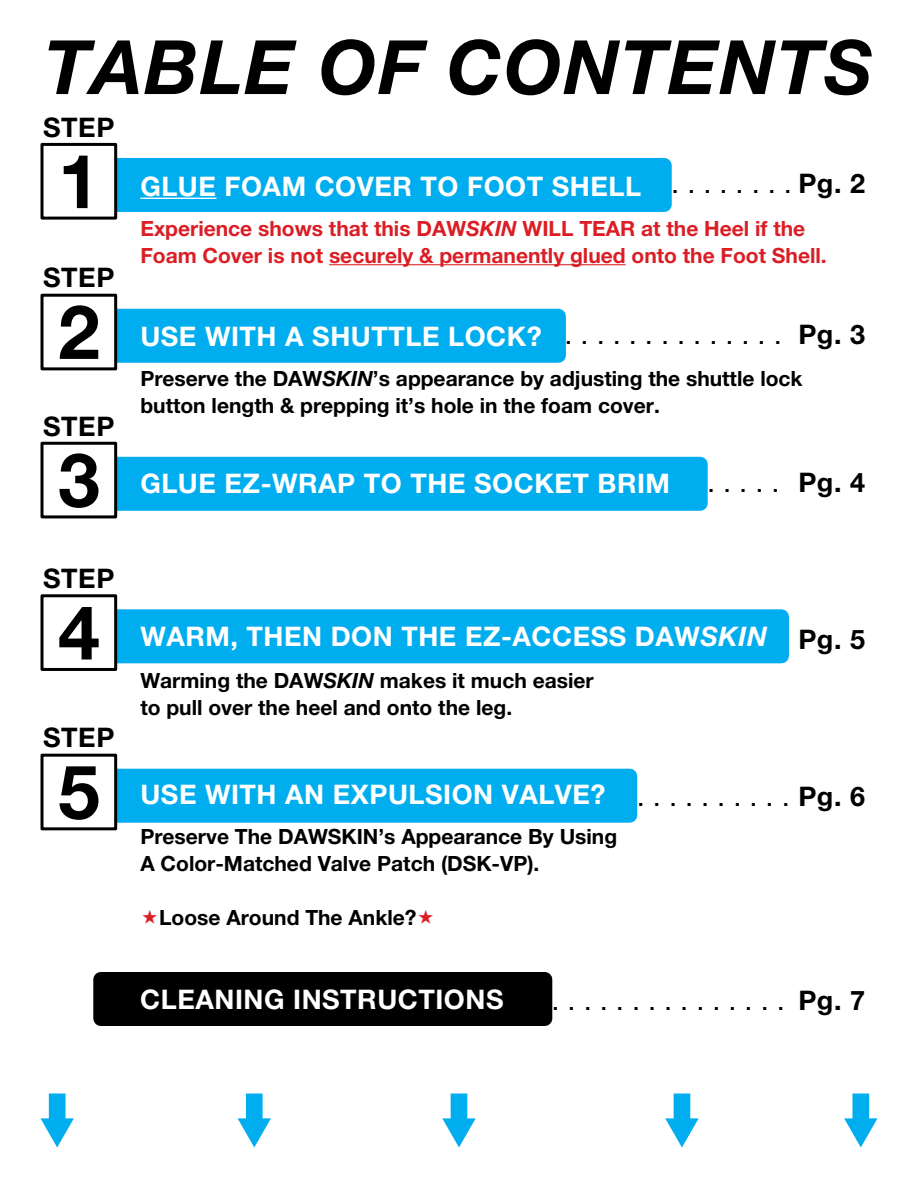
<style>
.page{position:relative;width:918px;height:1188px;background:#fff}
.page>*{position:absolute;margin:0;border:0;box-sizing:border-box;transform-origin:0 0}
.t1{font:italic 700 75px "Helvetica Neue LT Pro";letter-spacing:.02em;color:#000}
.t2{font:700 75px/147.9px "Helvetica Neue";color:#000}
.t3{font:700 27px "Helvetica Neue LT Pro";letter-spacing:.02em;color:#fff}
.t4{font:27px "Helvetica Neue LT Pro";color:#000}
.t5{font:700 27px "Helvetica Neue LT Pro";letter-spacing:.02em;color:#000}
.t6{font:700 21px/27px "Helvetica Neue LT Pro";color:#000}
.t7{font:700 21px/27px "Helvetica Neue LT Pro";color:#db1e25}
.s1{font-weight:700}
.s2{font-style:italic}
</style>
<div class="page">
<div style="left:49px;top:165px;width:615px;height:39px;background:#00aeef"></div>
<div style="left:41px;top:158px;width:631px;height:54px;border:15px solid #00aeef"></div>
<div style="left:54px;top:617px;width:727px;height:39px;background:#00aeef"></div>
<div style="left:46px;top:609px;width:743px;height:54px;border:15px solid #00aeef"></div>
<div style="left:49px;top:316px;width:509px;height:39px;background:#00aeef"></div>
<div style="left:41px;top:309px;width:525px;height:54px;border:15px solid #00aeef"></div>
<div style="left:54px;top:464px;width:646px;height:39px;background:#00aeef"></div>
<div style="left:46px;top:457px;width:662px;height:54px;border:15px solid #00aeef"></div>
<div style="left:51px;top:776px;width:579px;height:39px;background:#00aeef"></div>
<div style="left:43px;top:769px;width:594px;height:54px;border:15px solid #00aeef"></div>
<div style="left:42px;top:144px;width:74px;height:74px;background:#fff"></div>
<div style="left:40px;top:143px;width:77px;height:77px;border:3px solid #000"></div>
<div style="left:42px;top:596px;width:74px;height:73px;background:#fff"></div>
<div style="left:40px;top:594px;width:77px;height:77px;border:3px solid #000"></div>
<div style="left:42px;top:295px;width:74px;height:74px;background:#fff"></div>
<div style="left:40px;top:294px;width:77px;height:76px;border:3px solid #000"></div>
<div style="left:42px;top:443px;width:74px;height:74px;background:#fff"></div>
<div style="left:40px;top:442px;width:77px;height:76px;border:3px solid #000"></div>
<div style="left:42px;top:755px;width:74px;height:74px;background:#fff"></div>
<div style="left:40px;top:754px;width:77px;height:76px;border:3px solid #000"></div>
<hr style="left:140px;top:198px;width:77px;height:1px;background:#fff">
<hr style="left:329px;top:264px;width:297px;height:1px;background:#db1e25">
<svg style="left:40px;top:1094px;width:34px;height:54px"></svg>
<svg style="left:442px;top:1094px;width:34px;height:54px"></svg>
<svg style="left:844px;top:1094px;width:33px;height:54px"></svg>
<svg style="left:665px;top:1094px;width:34px;height:54px"></svg>
<svg style="left:238px;top:1094px;width:33px;height:54px"></svg>
<div style="left:101px;top:980px;width:444px;height:38px;background:#000"></div>
<div style="left:93px;top:972px;width:459px;height:54px;border:15px solid #000"></div>
<h1 class="t1" style="left:44px;top:21px;width:830px">TABLE OF CONTENTS</h1>
<p class="t5" style="left:43px;top:111px;width:73px">STEP</p>
<h1 class="t2" style="left:58px;top:109px;width:43px">1</h1>
<p class="t5" style="left:43px;top:261px;width:73px">STEP</p>
<h1 class="t2" style="left:58px;top:260px;width:43px">2<br>3</h1>
<p class="t5" style="left:43px;top:410px;width:73px">STEP</p>
<p class="t5" style="left:43px;top:562px;width:73px">STEP</p>
<h1 class="t2" style="left:58px;top:561px;width:43px">4</h1>
<p class="t5" style="left:43px;top:721px;width:73px">STEP</p>
<h1 class="t2" style="left:58px;top:720px;width:43px">5</h1>
<p class="t3" style="left:140px;top:169px;width:502px">GLUE FOAM COVER TO FOOT SHELL</p>
<p class="t4" style="left:672px;top:167px;width:195px">. . . . . . . . <span class="s1">Pg. 2</span></p>
<p class="t7" style="left:140px;top:214px;width:688px">Experience shows that this DAW<span class="s2">SKIN</span> WILL TEAR at the Heel if the<br>Foam Cover is not securely &amp; permanently glued onto the Foot Shell.</p>
<p class="t3" style="left:140px;top:320px;width:403px">USE WITH A SHUTTLE LOCK?</p>
<p class="t4" style="left:565px;top:318px;width:218px">. . . . . . . . . . . . . .</p>
<p class="t5" style="left:798px;top:318px;width:68px">Pg. 3</p>
<p class="t6" style="left:140px;top:364px;width:664px">Preserve the DAW<span class="s2">SKIN</span>’s appearance by adjusting the shuttle lock button length &amp; prepping it’s hole in the foam cover.</p>
<p class="t3" style="left:140px;top:467px;width:531px">GLUE EZ-WRAP TO THE SOCKET BRIM</p>
<p class="t4" style="left:707px;top:467px;width:73px">. . . . .</p>
<p class="t5" style="left:798px;top:466px;width:68px">Pg. 4</p>
<p class="t3" style="left:140px;top:620px;width:628px">WARM, THEN DON THE EZ-ACCESS DAW<span class="s2">SKIN</span></p>
<p class="t6" style="left:140px;top:666px;width:455px">Warming the DAW<span class="s2">SKIN</span> makes it much easier to pull over the heel and onto the leg.</p>
<p class="t5" style="left:798px;top:622px;width:68px">Pg. 5</p>
<p class="t3" style="left:140px;top:778px;width:467px">USE WITH AN EXPULSION VALVE?</p>
<p class="t6" style="left:140px;top:823px;width:478px">Preserve The DAWSKIN’s Appearance By Using<br>A Color-Matched Valve Patch (DSK-VP).</p>
<p class="t6" style="left:159px;top:904px;width:259px">Loose Around The Ankle?</p>
<p class="t4" style="left:637px;top:781px;width:229px">. . . . . . . . . . <span class="s1">Pg. 6</span></p>
<p class="t3" style="left:140px;top:982px;width:365px">CLEANING INSTRUCTIONS</p>
<p class="t4" style="left:552px;top:984px;width:234px">. . . . . . . . . . . . . . .</p>
<p class="t5" style="left:798px;top:983px;width:68px">Pg. 7</p>
</div>
